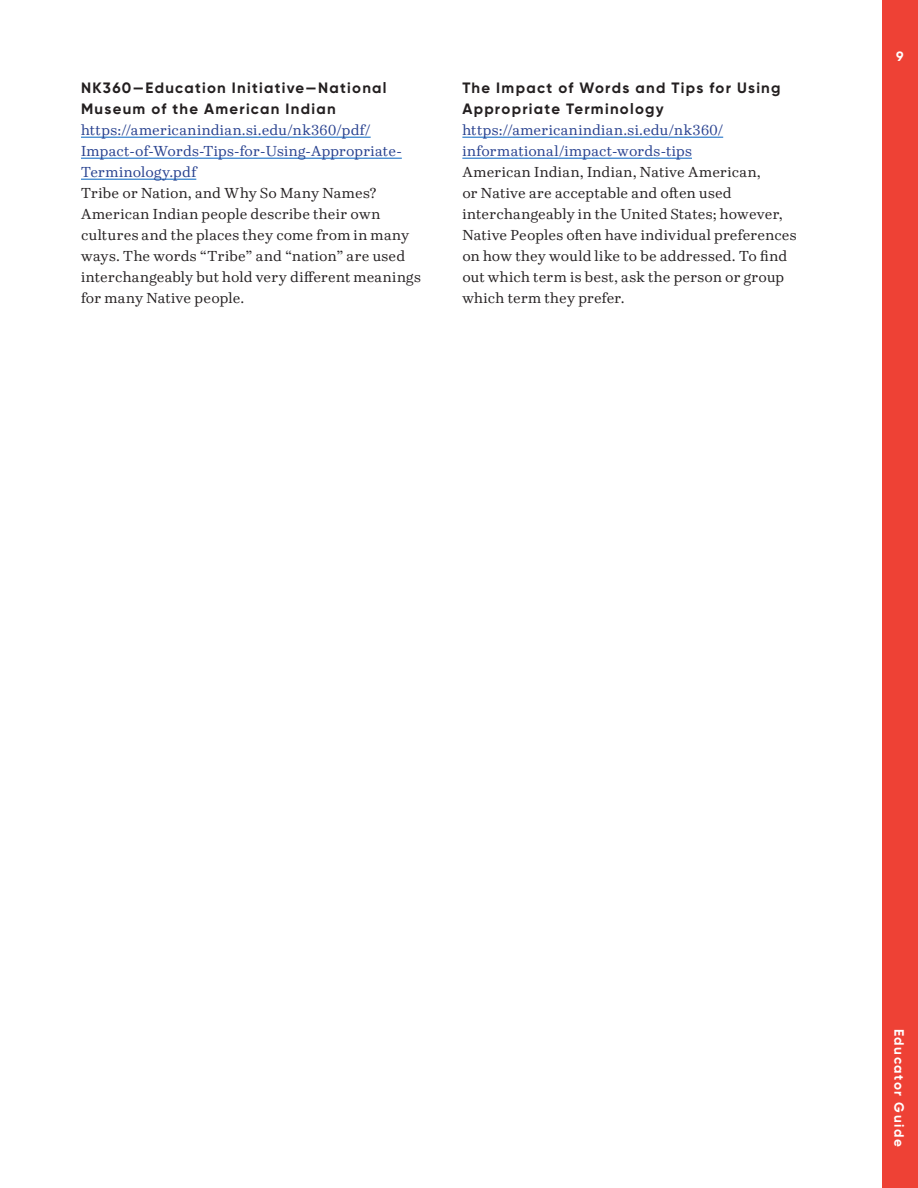
<style>
.page{position:relative;width:918px;height:1188px;background:#fff}
.page>*{position:absolute;margin:0;border:0;box-sizing:border-box;transform-origin:0 0}
.Resources_title{font:700 15px/21px "Gilroy";letter-spacing:.085em;color:#231f20}
.Resource_text{font:14.25px/21px "Kinney";letter-spacing:.01em;color:#231f20}
.Resource_url{font:14.25px/21px "Kinney";letter-spacing:.02em;color:#253f8e}
.t1{font:700 13.5px "Gilroy";letter-spacing:.115em;color:#fff}
</style>
<div class="page">
<div style="left:882px;top:0;width:36px;height:1188px;background:#ee4135"></div>
<hr style="left:81px;top:137px;width:290px;height:1px;background:#0563c1">
<hr style="left:81px;top:158px;width:321px;height:1px;background:#0563c1">
<hr style="left:81px;top:179px;width:115px;height:1px;background:#0563c1">
<hr style="left:462px;top:137px;width:261px;height:1px;background:#0563c1">
<hr style="left:462px;top:158px;width:230px;height:1px;background:#0563c1">
<p class="Resources_title" style="left:81px;top:77px;width:307px">NK360—Education Initiative—National<br>Museum of the American Indian</p>
<p class="Resource_url" style="left:81px;top:119px;width:322px">https://americanindian.si.edu/nk360/pdf/<br>Impact-of-Words-Tips-for-Using-Appropriate-<br>Terminology.pdf</p>
<p class="Resource_text" style="left:81px;top:182px;width:341px">Tribe or Nation, and Why So Many Names?<br>American Indian people describe their own cultures and the places they come from in many ways. The words “Tribe” and “nation” are used interchangeably but hold very different meanings for many Native people.</p>
<p class="Resources_title" style="left:462px;top:77px;width:320px">The Impact of Words and Tips for Using<br>Appropriate Terminology</p>
<p class="Resource_url" style="left:462px;top:119px;width:262px">https://americanindian.si.edu/nk360/ informational/impact-words-tips</p>
<p class="Resource_text" style="left:462px;top:161px;width:336px">American Indian, Indian, Native American,<br>or Native are acceptable and often used interchangeably in the United States; however, Native Peoples often have individual preferences on how they would like to be addressed. To find out which term is best, ask the person or group which term they prefer.</p>
<p class="t1" style="left:896px;top:48px;width:9px">9</p>
<p class="t1" style="left:908px;top:1029px;width:119px;rotate:90deg">Educator Guide</p>
</div>
